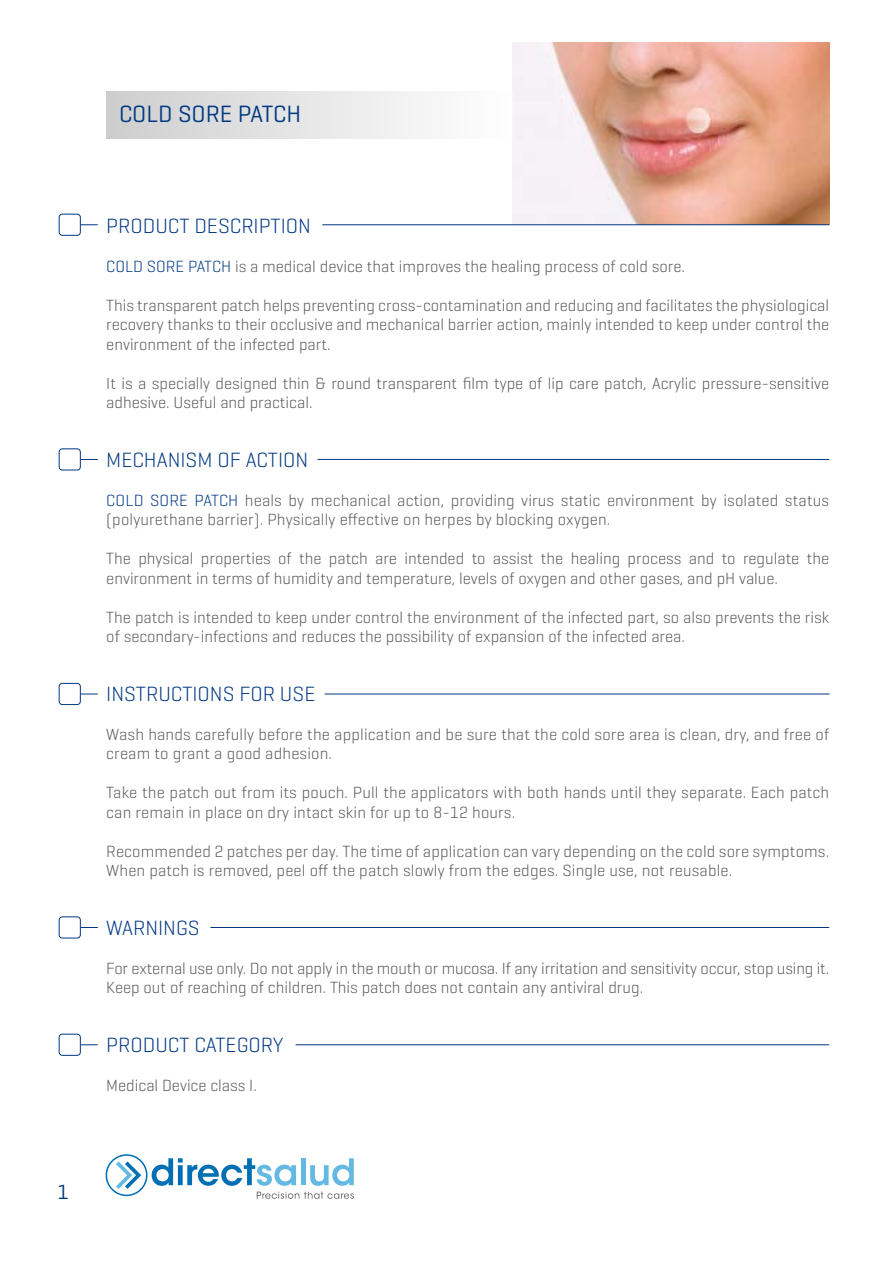
<style>
.page{position:relative;width:893px;height:1263px;background:#fff}
.page>*{position:absolute;margin:0;border:0;box-sizing:border-box;transform-origin:0 0}
.t1{font:24px "Geogrotesque";color:#003882}
.t2{font:300 21px "Geogrotesque";color:#003882}
.t3{font:21px "Geogrotesque";color:#003882}
.t4{font:300 16.5px/19.5px "Geogrotesque";color:#58585a}
.s1{color:#003882}
</style>
<div class="page">
<img style="left:513px;top:42px;width:316px;height:182px">
<div style="left:106px;top:91px;width:407px;height:48px;background:linear-gradient(to right,#cececf,#fff)"></div>
<hr style="left:322px;top:224px;width:507px;height:1px;background:#003882">
<div style="left:59px;top:214px;width:22px;height:22px;border:1px solid #003882;border-radius:3px"></div>
<svg style="left:81px;top:224px;width:17px;height:1px"></svg>
<hr style="left:317px;top:459px;width:512px;height:1px;background:#003882">
<div style="left:59px;top:448px;width:22px;height:22px;border:1px solid #003882;border-radius:3px"></div>
<svg style="left:81px;top:459px;width:17px;height:1px"></svg>
<hr style="left:325px;top:693px;width:505px;height:1px;background:#003882">
<div style="left:59px;top:683px;width:22px;height:22px;border:1px solid #003882;border-radius:3px"></div>
<svg style="left:81px;top:693px;width:17px;height:1px"></svg>
<hr style="left:210px;top:927px;width:619px;height:1px;background:#003882">
<div style="left:59px;top:916px;width:22px;height:22px;border:1px solid #003882;border-radius:3px"></div>
<svg style="left:81px;top:927px;width:17px;height:1px"></svg>
<hr style="left:296px;top:1044px;width:533px;height:1px;background:#003882">
<div style="left:59px;top:1034px;width:22px;height:22px;border:1px solid #003882;border-radius:3px"></div>
<svg style="left:81px;top:1044px;width:17px;height:1px"></svg>
<svg style="left:152px;top:1158px;width:144px;height:28px"></svg>
<div style="left:301px;top:1158px;width:5px;height:27px;background:#64b9e4"></div>
<svg style="left:310px;top:1158px;width:44px;height:28px"></svg>
<svg style="left:257px;top:1192px;width:97px;height:7px"></svg>
<svg style="left:106px;top:1155px;width:41px;height:40px"></svg>
<div style="left:106px;top:1154px;width:41px;height:42px;border:2px solid #006fb4;border-radius:50%"></div>
<svg style="left:116px;top:1161px;width:25px;height:28px"></svg>
<p class="t3" style="left:58px;top:1179px;width:13px">1</p>
<h1 class="t1" style="left:119px;top:99px;width:184px">COLD SORE PATCH</h1>
<p class="t2" style="left:106px;top:212px;width:206px">PRODUCT DESCRIPTION</p>
<p class="t4" style="left:106px;top:256px;width:580px"><span class="s1">COLD SORE PATCH</span> is a medical device that improves the healing process of cold sore.</p>
<p class="t4" style="left:106px;top:295px;width:724px;text-align:justify">This transparent patch helps preventing cross-contamination and reducing and facilitates the physiological recovery thanks to their occlusive and mechanical barrier action, mainly intended to keep under control the environment of the infected part.</p>
<p class="t4" style="left:106px;top:373px;width:724px">It is a specially designed thin &amp; round transparent film type of lip care patch, Acrylic pressure-sensitive adhesive. Useful and practical.</p>
<p class="t2" style="left:106px;top:446px;width:203px">MECHANISM OF ACTION</p>
<p class="t4" style="left:106px;top:490px;width:724px"><span class="s1">COLD SORE PATCH</span> heals by mechanical action, providing virus static environment by isolated status (polyurethane barrier). Physically effective on herpes by blocking oxygen.</p>
<p class="t4" style="left:106px;top:548px;width:724px">The physical properties of the patch are intended to assist the healing process and to regulate the environment in terms of humidity and temperature, levels of oxygen and other gases, and pH value.</p>
<p class="t4" style="left:106px;top:607px;width:724px">The patch is intended to keep under control the environment of the infected part, so also prevents the risk of secondary-infections and reduces the possibility of expansion of the infected area.</p>
<p class="t2" style="left:106px;top:680px;width:211px">INSTRUCTIONS FOR USE</p>
<p class="t4" style="left:106px;top:724px;width:724px">Wash hands carefully before the application and be sure that the cold sore area is clean, dry, and free of cream to grant a good adhesion.</p>
<p class="t4" style="left:106px;top:782px;width:724px">Take the patch out from its pouch. Pull the applicators with both hands until they separate. Each patch can remain in place on dry intact skin for up to 8-12 hours.</p>
<p class="t4" style="left:106px;top:841px;width:724px">Recommended 2 patches per day. The time of application can vary depending on the cold sore symptoms.<br>When patch is removed, peel off the patch slowly from the edges. Single use, not reusable.</p>
<p class="t2" style="left:106px;top:914px;width:95px">WARNINGS</p>
<p class="t4" style="left:106px;top:958px;width:724px">For external use only. Do not apply in the mouth or mucosa. If any irritation and sensitivity occur, stop using it.<br>Keep out of reaching of children. This patch does not contain any antiviral drug.</p>
<p class="t2" style="left:106px;top:1031px;width:179px">PRODUCT CATEGORY</p>
<p class="t4" style="left:106px;top:1075px;width:152px">Medical Device class I.</p>
</div>
